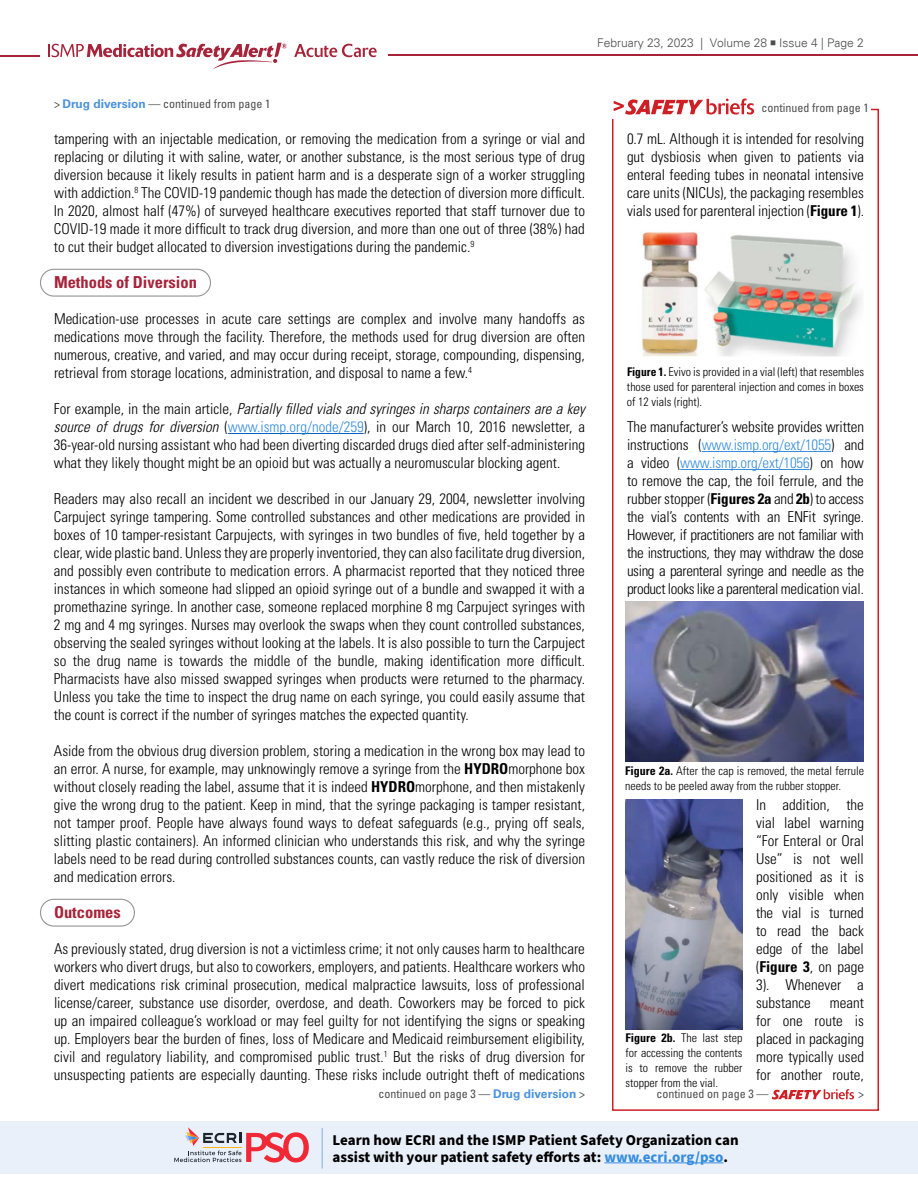
<style>
.page{position:relative;width:918px;height:1188px;background:#fff}
.page>*{position:absolute;margin:0;border:0;box-sizing:border-box;transform-origin:0 0}
.t1{font:700 condensed 16.5px "Univers LT Std";color:#a7233a}
.t2{font:300 condensed 15px/18px "Univers LT Std";color:#000;text-align:justify}
.t3{font:700 15px/16.5px "Source Sans Pro";color:#000}
.t4{font:300 condensed 12px/15px "Univers LT Std";color:#000;text-align:justify}
.t5{font:condensed 12px "Univers LT Std";color:#4d4d4f}
.t6{font:300 12px "Univers";color:#4d4d4f}
.s1{font-weight:700;font-stretch:normal;color:#4b93df}
.s2{font-family:"Minion Pro";font-weight:400;font-size:16.5px}
.s3{font-style:italic}
.s4{color:#368ddd}
.s5{font-weight:700}
</style>
<div class="page">
<hr style="left:388px;top:55px;width:530px;height:1px;background:#a7233a">
<hr style="left:0;top:55px;width:40px;height:2px;background:#a7233a">
<svg style="left:294px;top:44px;width:83px;height:13px"></svg>
<svg style="left:49px;top:43px;width:238px;height:26px"></svg>
<hr style="left:702px;top:451px;width:129px;height:1px;background:#368ddd">
<hr style="left:680px;top:469px;width:130px;height:1px;background:#368ddd">
<div style="left:612px;top:109px;width:267px;height:1002px;border:2px solid #cf1f25"></div>
<div style="left:0;top:1121px;width:918px;height:53px;background:#eaf0fa"></div>
<hr style="left:604px;top:1162px;width:120px;height:1px;background:#368ddd">
<svg style="left:174px;top:1127px;width:135px;height:36px"></svg>
<hr style="left:322px;top:1128px;width:1px;height:41px;background:#83ace5">
<svg style="left:772px;top:1089px;width:82px;height:10px"></svg>
<div style="left:760px;top:102px;width:111px;height:10px;background:#fff"></div>
<div style="left:40px;top:269px;width:171px;height:28px;border:1px solid #939598;border-radius:13px"></div>
<hr style="left:228px;top:433px;width:136px;height:1px;background:#0563c1">
<div style="left:40px;top:899px;width:95px;height:28px;border:1px solid #939598;border-radius:13px"></div>
<img style="left:625px;top:601px;width:239px;height:160px">
<img style="left:626px;top:800px;width:117px;height:230px">
<div style="left:610px;top:96px;width:152px;height:22px;background:#fff"></div>
<svg style="left:614px;top:99px;width:140px;height:16px"></svg>
<img style="left:642px;top:232px;width:220px;height:125px">
<p class="t5" style="left:54px;top:96px;width:218px">&gt; <span class="s1">Drug diversion</span> — continued from page 1</p>
<p class="t6" style="left:597px;top:35px;width:268px">February 23, 2023 | Volume 28 <span class="s2">■</span> Issue 4 | Page 2</p>
<p class="t5" style="left:762px;top:101px;width:109px">continued from page 1</p>
<p class="t2" style="left:54px;top:130px;width:533px">tampering with an injectable medication, or removing the medication from a syringe or vial and replacing or diluting it with saline, water, or another substance, is the most serious type of drug diversion because it likely results in patient harm and is a desperate sign of a worker struggling with addiction.<sup>8</sup> The COVID-19 pandemic though has made the detection of diversion more difficult.<br>In 2020, almost half (47%) of surveyed healthcare executives reported that staff turnover due to COVID-19 made it more difficult to track drug diversion, and more than one out of three (38%) had to cut their budget allocated to diversion investigations during the pandemic.<sup>9</sup></p>
<p class="t1" style="left:54px;top:272px;width:144px">Methods of Diversion</p>
<p class="t2" style="left:54px;top:310px;width:533px">Medication-use processes in acute care settings are complex and involve many handoffs as medications move through the facility. Therefore, the methods used for drug diversion are often numerous, creative, and varied, and may occur during receipt, storage, compounding, dispensing, retrieval from storage locations, administration, and disposal to name a few.<sup>4</sup></p>
<p class="t2" style="left:54px;top:400px;width:533px">For example, in the main article, <span class="s3">Partially filled vials and syringes in sharps containers are a key source of drugs for diversion</span> (<span class="s4">www.ismp.org/node/259</span>), in our March 10, 2016 newsletter, a 36-year-old nursing assistant who had been diverting discarded drugs died after self-administering what they likely thought might be an opioid but was actually a neuromuscular blocking agent.</p>
<p class="t2" style="left:54px;top:490px;width:533px">Readers may also recall an incident we described in our January 29, 2004, newsletter involving Carpuject syringe tampering. Some controlled substances and other medications are provided in boxes of 10 tamper-resistant Carpujects, with syringes in two bundles of five, held together by a clear, wide plastic band. Unless they are properly inventoried, they can also facilitate drug diversion, and possibly even contribute to medication errors. A pharmacist reported that they noticed three instances in which someone had slipped an opioid syringe out of a bundle and swapped it with a promethazine syringe. In another case, someone replaced morphine 8 mg Carpuject syringes with 2 mg and 4 mg syringes. Nurses may overlook the swaps when they count controlled substances, observing the sealed syringes without looking at the labels. It is also possible to turn the Carpuject so the drug name is towards the middle of the bundle, making identification more difficult.<br>Pharmacists have also missed swapped syringes when products were returned to the pharmacy.<br>Unless you take the time to inspect the drug name on each syringe, you could easily assume that the count is correct if the number of syringes matches the expected quantity.</p>
<p class="t2" style="left:54px;top:742px;width:533px">Aside from the obvious drug diversion problem, storing a medication in the wrong box may lead to an error. A nurse, for example, may unknowingly remove a syringe from the <span class="s5">HYDRO</span>morphone box without closely reading the label, assume that it is indeed <span class="s5">HYDRO</span>morphone, and then mistakenly give the wrong drug to the patient. Keep in mind, that the syringe packaging is tamper resistant, not tamper proof. People have always found ways to defeat safeguards (e.g., prying off seals, slitting plastic containers). An informed clinician who understands this risk, and why the syringe labels need to be read during controlled substances counts, can vastly reduce the risk of diversion and medication errors.</p>
<p class="t1" style="left:54px;top:902px;width:68px">Outcomes</p>
<p class="t2" style="left:54px;top:940px;width:533px">As previously stated, drug diversion is not a victimless crime; it not only causes harm to healthcare workers who divert drugs, but also to coworkers, employers, and patients. Healthcare workers who divert medications risk criminal prosecution, medical malpractice lawsuits, loss of professional license/career, substance use disorder, overdose, and death. Coworkers may be forced to pick up an impaired colleague’s workload or may feel guilty for not identifying the signs or speaking up. Employers bear the burden of fines, loss of Medicare and Medicaid reimbursement eligibility, civil and regulatory liability, and compromised public trust.<sup>1</sup> But the risks of drug diversion for unsuspecting patients are especially daunting. These risks include outright theft of medications</p>
<p class="t2" style="left:627px;top:130px;width:239px">0.7 mL. Although it is intended for resolving gut dysbiosis when given to patients via enteral feeding tubes in neonatal intensive care units (NICUs), the packaging resembles vials used for parenteral injection (<span class="s5">Figure 1</span>).</p>
<p class="t4" style="left:627px;top:364px;width:239px"><span class="s5">Figure 1.</span> Evivo is provided in a vial (left) that resembles those used for parenteral injection and comes in boxes of 12 vials (right).</p>
<p class="t2" style="left:627px;top:418px;width:239px">The manufacturer’s website provides written instructions (<span class="s4">www.ismp.org/ext/1055</span>) and a video (<span class="s4">www.ismp.org/ext/1056</span>) on how to remove the cap, the foil ferrule, and the rubber stopper (<span class="s5">Figures 2a</span> and <span class="s5">2b</span>) to access the vial’s contents with an ENFit syringe.<br>However, if practitioners are not familiar with the instructions, they may withdraw the dose using a parenteral syringe and needle as the product looks like a parenteral medication vial.</p>
<p class="t4" style="left:625px;top:763px;width:240px"><span class="s5">Figure 2a.</span> After the cap is removed, the metal ferrule needs to be peeled away from the rubber stopper.</p>
<p class="t2" style="left:756px;top:796px;width:109px">In addition, the vial label warning “For Enteral or Oral Use” is not well positioned as it is only visible when the vial is turned to read the back edge of the label (<span class="s5">Figure 3</span>, on page 3). Whenever a substance</p>
<p class="t2" style="left:756px;top:994px;width:109px;text-indent:74px">meant for one route is placed in packaging more typically used for another route,</p>
<p class="t4" style="left:626px;top:1030px;width:119px"><span class="s5">Figure 2b.</span> The last step for accessing the contents is to remove the rubber stopper from the vial.</p>
<p class="t5" style="left:378px;top:1086px;width:208px">continued on page 3 — <span class="s1">Drug diversion</span> &gt;</p>
<p class="t3" style="left:333px;top:1132px;width:408px">Learn how ECRI and the ISMP Patient Safety Organization can assist with your patient safety efforts at: <span class="s4">www.ecri.org/pso</span>.</p>
<p class="t5" style="left:656px;top:1086px;width:113px">continued on page 3 —</p>
<p class="t5" style="left:858px;top:1086px;width:7px">&gt;</p>
</div>
